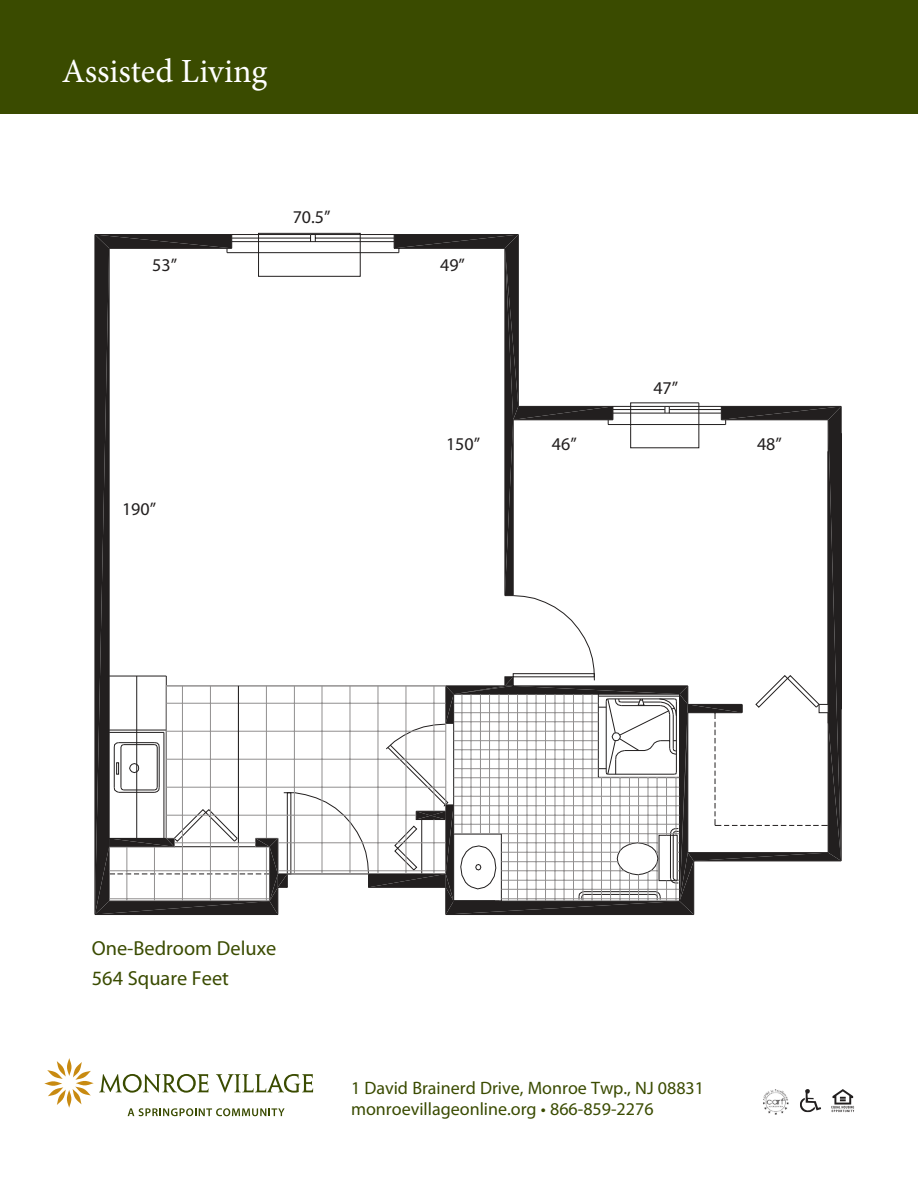
<style>
.page{position:relative;width:918px;height:1188px;background:#fff}
.page>*{position:absolute;margin:0;border:0;box-sizing:border-box;transform-origin:0 0}
.t1{font:33.9px "Minion Pro";letter-spacing:-.005em;color:#fff}
.t2{font:20.4px/29.5px "Myriad Pro";color:#3a4b00}
.t3{font:18px/21.8px "Myriad Pro";color:#3a4b00}
.t4{font:18px "Myriad Pro";color:#221f1f}
</style>
<div class="page">
<hr style="left:917px;top:177px;width:1px;height:755px;background:#221f1f">
<svg style="left:94px;top:232px;width:748px;height:683px"></svg>
<div style="left:0;top:0;width:918px;height:114px;background:#3a4b00"></div>
<svg style="left:831px;top:1089px;width:23px;height:23px"></svg>
<svg style="left:800px;top:1089px;width:21px;height:23px"></svg>
<img style="left:763px;top:1089px;width:26px;height:26px">
<svg style="left:67px;top:1058px;width:5px;height:18px"></svg>
<svg style="left:47px;top:1061px;width:19px;height:18px"></svg>
<svg style="left:44px;top:1081px;width:18px;height:5px"></svg>
<svg style="left:48px;top:1087px;width:18px;height:18px"></svg>
<svg style="left:67px;top:1090px;width:5px;height:18px"></svg>
<svg style="left:73px;top:1087px;width:18px;height:17px"></svg>
<svg style="left:76px;top:1081px;width:18px;height:5px"></svg>
<svg style="left:73px;top:1062px;width:18px;height:18px"></svg>
<svg style="left:128px;top:1108px;width:157px;height:8px"></svg>
<svg style="left:99px;top:1074px;width:110px;height:19px"></svg>
<svg style="left:216px;top:1074px;width:97px;height:19px"></svg>
<h1 class="t1" style="left:62px;top:57px;width:207px">Assisted Living</h1>
<p class="t4" style="left:152px;top:258px;width:26px">53”</p>
<p class="t4" style="left:293px;top:210px;width:39px">70.5”</p>
<p class="t4" style="left:122px;top:502px;width:36px">190”</p>
<p class="t4" style="left:440px;top:258px;width:26px">49”</p>
<p class="t4" style="left:653px;top:381px;width:26px">47”</p>
<p class="t4" style="left:446px;top:437px;width:36px">150”</p>
<p class="t4" style="left:552px;top:437px;width:26px">46”</p>
<p class="t4" style="left:757px;top:437px;width:26px">48”</p>
<p class="t2" style="left:92px;top:936px;width:186px">One-Bedroom Deluxe<br>564 Square Feet</p>
<p class="t3" style="left:351px;top:1078px;width:355px">1 David Brainerd Drive, Monroe Twp., NJ 08831 monroevillageonline.org • 866-859-2276</p>
</div>
